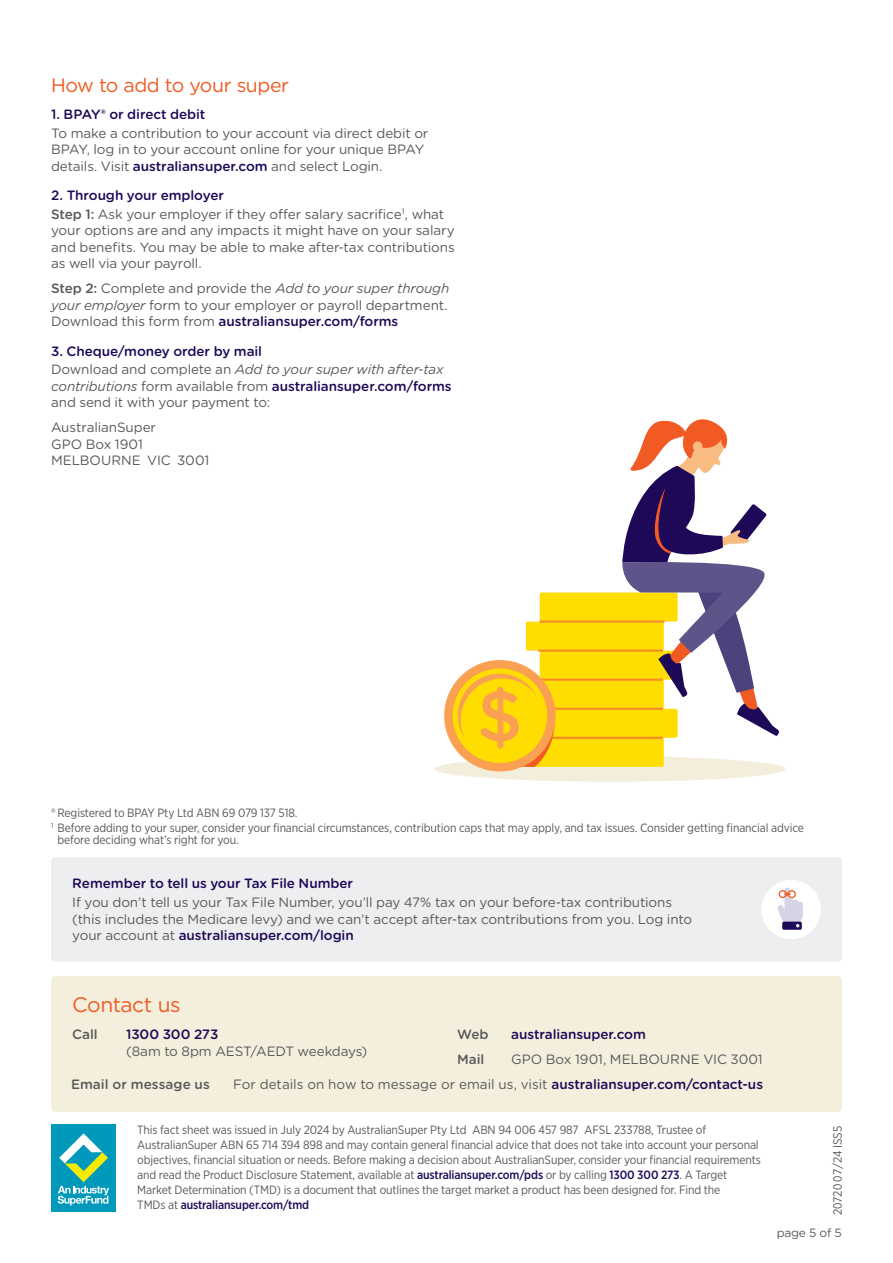
<style>
.page{position:relative;width:893px;height:1263px;background:#fff}
.page>*{position:absolute;margin:0;border:0;box-sizing:border-box;transform-origin:0 0}
.t1{font:500 71.4px "Gotham Rounded";color:#f9a052}
.t2{font:21px "Gotham Rounded";letter-spacing:-.02em;color:#f15a22}
.t3{font:19.5px "Gotham Rounded";letter-spacing:-.025em;color:#f15a22}
.t4{font:13.5px/16.5px "Gotham Rounded";letter-spacing:-.01em;color:#58595b}
.t5{font:500 13.5px "Gotham Rounded";letter-spacing:-.005em;color:#1e0858}
.t6{font:italic 13.5px/18.6px "Gotham Rounded";letter-spacing:-.01em;color:#58595b}
.t7{font:500 13.5px "Gotham Rounded";color:#58595b}
.t8{font:12px/15px "Gotham Narrow";letter-spacing:-.01em;color:#58595b}
.t9{font:12px "Gotham Rounded";letter-spacing:-.02em;color:#58595b}
.s1{font-weight:500;color:#1e0858}
.s2{font-weight:500}
.s3{font-style:italic}
.s4{font-weight:500;font-style:normal;color:#1e0858}
.s5{font-style:normal}
</style>
<div class="page">
<div style="left:51px;top:857px;width:791px;height:105px;background:#edeef0;border-radius:4px"></div>
<div style="left:761px;top:880px;width:60px;height:59px;background:#fff;border-radius:50%"></div>
<div style="left:782px;top:922px;width:20px;height:8px;background:#1e0858;border-radius:2px"></div>
<svg style="left:778px;top:888px;width:25px;height:39px"></svg>
<svg style="left:436px;top:419px;width:349px;height:363px"></svg>
<div style="left:51px;top:1124px;width:65px;height:88px;background:#0098bb"></div>
<svg style="left:58px;top:1133px;width:51px;height:72px"></svg>
<div style="left:51px;top:976px;width:791px;height:136px;background:#f4eedc;border-radius:4px"></div>
<h3 class="t3" style="left:51px;top:72px;width:240px">How to add to your super</h3>
<p class="t5" style="left:51px;top:105px;width:156px">1. BPAY® or direct debit</p>
<p class="t4" style="left:51px;top:124px;width:379px">To make a contribution to your account via direct debit or<br>BPAY, log in to your account online for your unique BPAY details. Visit <span class="s1">australiansuper.com</span> and select Login.</p>
<p class="t4" style="left:51px;top:185px;width:395px;line-height:18.6px"><span class="s1">2. Through your employer<br></span><span class="s2">Step 1:</span> Ask your employer if they offer salary sacrifice<sup>1</sup>, what</p>
<p class="t4" style="left:51px;top:222px;width:405px;text-align:justify">your options are and any impacts it might have on your salary and benefits. You may be able to make after-tax contributions as well via your payroll.</p>
<p class="t4" style="left:51px;top:280px;width:400px"><span class="s2">Step 2:</span> Complete and provide the <span class="s3">Add to your super through your employer</span> form to your employer or payroll department.<br>Download this form from <span class="s1">australiansuper.com/forms</span></p>
<p class="t6" style="left:51px;top:341px;width:394px"><span class="s4">3. Cheque/money order by mail<br></span><span class="s5">Download and complete an</span> Add to your super with after-tax</p>
<p class="t4" style="left:51px;top:377px;width:402px"><span class="s3">contributions</span> form available from <span class="s1">australiansuper.com/forms </span>and send it with your payment to:</p>
<p class="t4" style="left:51px;top:419px;width:160px">AustralianSuper<br>GPO Box 1901<br>MELBOURNE VIC 3001</p>
<h1 class="t1" style="left:477px;top:665px;width:47px">$</h1>
<p class="t8" style="left:51px;top:805px;width:754px">® Registered to BPAY Pty Ltd ABN 69 079 137 518.<br><sup>1</sup> Before adding to your super, consider your financial circumstances, contribution caps that may apply, and tax issues. Consider getting financial advice</p>
<p class="t8" style="left:57px;top:832px;width:183px">before deciding what’s right for you.</p>
<p class="t5" style="left:72px;top:874px;width:282px">Remember to tell us your Tax File Number</p>
<p class="t4" style="left:72px;top:893px;width:621px">If you don’t tell us your Tax File Number, you’ll pay 47% tax on your before-tax contributions (this includes the Medicare levy) and we can’t accept after-tax contributions from you. Log into your account at <span class="s1">australiansuper.com/login</span></p>
<h2 class="t2" style="left:72px;top:990px;width:110px">Contact us</h2>
<p class="t7" style="left:72px;top:1025px;width:27px">Call</p>
<p class="t5" style="left:126px;top:1025px;width:94px">1300 300 273</p>
<p class="t4" style="left:126px;top:1042px;width:242px">(8am to 8pm AEST/AEDT weekdays)</p>
<p class="t7" style="left:457px;top:1025px;width:33px">Web</p>
<p class="t5" style="left:511px;top:1025px;width:136px">australiansuper.com</p>
<p class="t7" style="left:457px;top:1050px;width:29px">Mail</p>
<p class="t4" style="left:511px;top:1051px;width:253px">GPO Box 1901, MELBOURNE VIC 3001</p>
<p class="t7" style="left:71px;top:1075px;width:140px">Email or message us</p>
<p class="t4" style="left:233px;top:1075px;width:532px">For details on how to message or email us, visit <span class="s1">australiansuper.com/contact-us</span></p>
<p class="t8" style="left:137px;top:1122px;width:625px">This fact sheet was issued in July 2024 by AustralianSuper Pty Ltd ABN 94 006 457 987 AFSL 233788, Trustee of AustralianSuper ABN 65 714 394 898 and may contain general financial advice that does not take into account your personal objectives, financial situation or needs. Before making a decision about AustralianSuper, consider your financial requirements and read the Product Disclosure Statement, available at <span class="s1">australiansuper.com/pds</span> or by calling <span class="s1">1300 300 273</span>. A Target Market Determination (TMD) is a document that outlines the target market a product has been designed for. Find the<br>TMDs at <span class="s1">australiansuper.com/tmd</span></p>
<p class="t8" style="left:830px;top:1215px;width:90px;rotate:-90deg">20720 07/24 ISS5</p>
<p class="t9" style="left:777px;top:1225px;width:67px">page 5 of 5</p>
</div>
